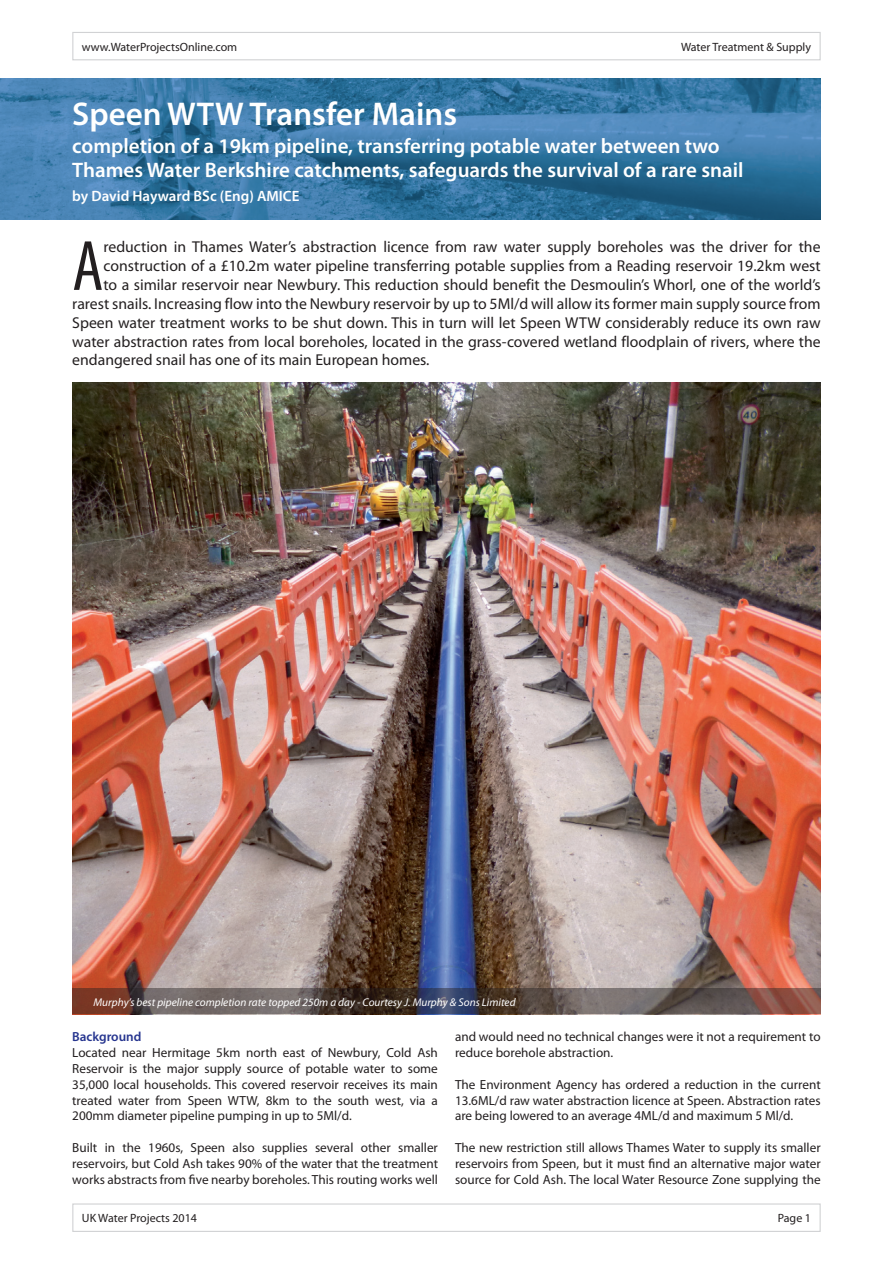
<style>
.page{position:relative;width:893px;height:1263px;background:#fff}
.page>*{position:absolute;margin:0;border:0;box-sizing:border-box;transform-origin:0 0}
.t1{font:condensed 71.85px "Myriad Pro";color:#231f20}
.t2{font:600 33px "Myriad Pro";color:#fff}
.t3{font:600 21px/24px "Myriad Pro";color:#fff}
.t4{font:15.75px "Myriad Pro";color:#231f20}
.t5{font:600 15px "Myriad Pro";color:#fff}
.t6{font:13.2px/15.9px "Myriad Pro";color:#231f20;text-align:justify}
.t7{font:600 13.2px "Myriad Pro";color:#26358f}
.t8{font:12px "Myriad Pro";color:#231f20}
.t9{font:italic 11.25px "Myriad Pro";color:#fff}
</style>
<div class="page">
<img style="left:72px;top:383px;width:749px;height:606px">
<div style="left:72px;top:32px;width:749px;height:28px;border:1px solid #d1d2d4"></div>
<div style="left:72px;top:1203px;width:749px;height:29px;border:1px solid #d1d2d4"></div>
<img style="left:0;top:79px;width:821px;height:140px">
<svg style="left:72px;top:989px;width:749px;height:25px;background:#61504d"></svg>
<p class="t8" style="left:82px;top:39px;width:157px">www.WaterProjectsOnline.com</p>
<p class="t8" style="left:681px;top:39px;width:131px">Water Treatment &amp; Supply</p>
<h2 class="t2" style="left:72px;top:93px;width:386px">Speen WTW Transfer Mains</h2>
<h3 class="t3" style="left:72px;top:134px;width:673px">completion of a 19km pipeline, transferring potable water between two<br>Thames Water Berkshire catchments, safeguards the survival of a rare snail</h3>
<p class="t5" style="left:72px;top:187px;width:229px">by David Hayward BSc (Eng) AMICE</p>
<h1 class="t1" style="left:72px;top:223px;width:33px">A</h1>
<p class="t4" style="left:104px;top:237px;width:719px">reduction in Thames Water’s abstraction licence from raw water supply boreholes was the driver for the</p>
<p class="t4" style="left:104px;top:256px;width:719px">construction of a £10.2m water pipeline transferring potable supplies from a Reading reservoir 19.2km west</p>
<p class="t4" style="left:104px;top:275px;width:719px">to a similar reservoir near Newbury. This reduction should benefit the Desmoulin’s Whorl, one of the world’s</p>
<p class="t4" style="left:72px;top:294px;width:750px">rarest snails. Increasing flow into the Newbury reservoir by up to 5Ml/d will allow its former main supply source from</p>
<p class="t4" style="left:72px;top:313px;width:750px">Speen water treatment works to be shut down. This in turn will let Speen WTW considerably reduce its own raw</p>
<p class="t4" style="left:72px;top:332px;width:750px">water abstraction rates from local boreholes, located in the grass-covered wetland floodplain of rivers, where the</p>
<p class="t4" style="left:72px;top:350px;width:359px">endangered snail has one of its main European homes.</p>
<p class="t9" style="left:94px;top:995px;width:424px">Murphy’s best pipeline completion rate topped 250m a day - Courtesy J. Murphy &amp; Sons Limited</p>
<p class="t6" style="left:455px;top:1028px;width:367px">and would need no technical changes were it not a requirement to reduce borehole abstraction.</p>
<p class="t6" style="left:455px;top:1076px;width:367px">The Environment Agency has ordered a reduction in the current 13.6ML/d raw water abstraction licence at Speen. Abstraction rates are being lowered to an average 4ML/d and maximum 5 Ml/d.</p>
<p class="t6" style="left:455px;top:1139px;width:367px">The new restriction still allows Thames Water to supply its smaller reservoirs from Speen, but it must find an alternative major water source for Cold Ash. The local Water Resource Zone supplying the</p>
<p class="t7" style="left:72px;top:1028px;width:71px">Background</p>
<p class="t6" style="left:72px;top:1044px;width:367px">Located near Hermitage 5km north east of Newbury, Cold Ash Reservoir is the major supply source of potable water to some 35,000 local households. This covered reservoir receives its main treated water from Speen WTW, 8km to the south west, via a 200mm diameter pipeline pumping in up to 5Ml/d.</p>
<p class="t6" style="left:72px;top:1139px;width:367px">Built in the 1960s, Speen also supplies several other smaller reservoirs, but Cold Ash takes 90% of the water that the treatment works abstracts from five nearby boreholes. This routing works well</p>
<p class="t8" style="left:82px;top:1211px;width:117px">UK Water Projects 2014</p>
<p class="t8" style="left:778px;top:1211px;width:35px">Page 1</p>
</div>
